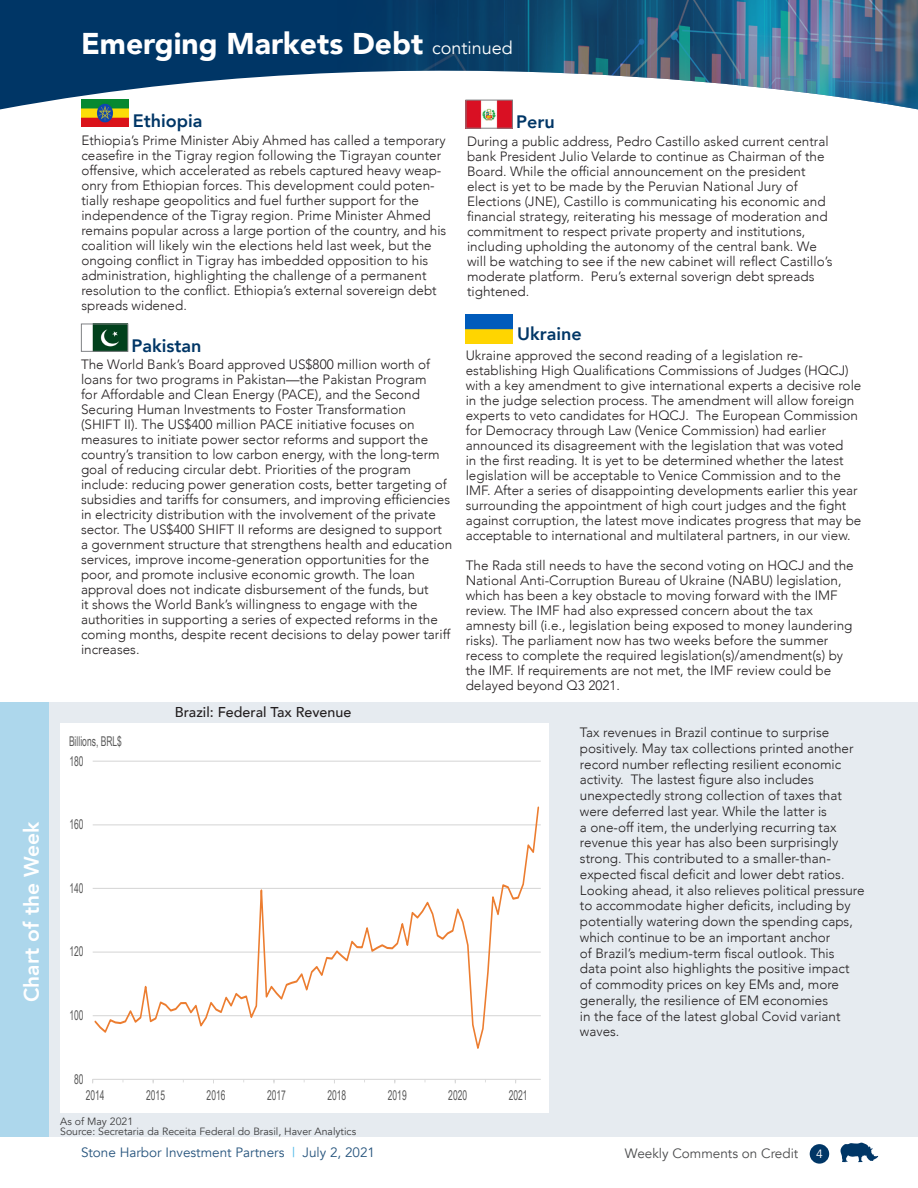
<style>
.page{position:relative;width:918px;height:1188px;background:#fff}
.page>*{position:absolute;margin:0;border:0;box-sizing:border-box;transform-origin:0 0}
.t1{font:900 30px "Avenir";color:#fff}
.t2{font:800 21px "Avenir";color:#fff}
.t3{font:800 18px "Avenir";color:#003666}
.Large_Header{font:500 14.25px "Avenir";color:#231f20}
.Large_Header-2{font:300 13.5px/15px "Avenir";color:#231f20}
.t4{font:13.5px "Arial Narrow";color:#595959;scale:.77 1}
.t5{font:13.5px "Avenir";color:#26547d}
.t6{font:13.5px "Avenir";color:#4b4c4d}
.t7{font:12px "Avenir";color:#fff}
.Chart_Footnotes{font:10.5px "Avenir";color:#3e3e3f}
.s1{font-weight:400;font-size:18px}
.s2{color:#49b7e7}
</style>
<div class="page">
<div style="left:810px;top:1144px;width:19px;height:20px;background:#003666;border-radius:50%"></div>
<svg style="left:840px;top:1143px;width:38px;height:19px"></svg>
<div style="left:0;top:0;width:93px;height:109px;background:#003666"></div>
<img style="left:93px;top:0;width:825px;height:109px">
<div style="left:0;top:703px;width:918px;height:434px;background:#e6ebf0"></div>
<div style="left:60px;top:724px;width:489px;height:389px;background:#fff"></div>
<hr style="left:93px;top:1015px;width:448px;height:1px;background:#d9d9d9">
<hr style="left:93px;top:952px;width:448px;height:1px;background:#d9d9d9">
<hr style="left:93px;top:888px;width:448px;height:1px;background:#d9d9d9">
<hr style="left:93px;top:825px;width:448px;height:1px;background:#d9d9d9">
<hr style="left:93px;top:761px;width:448px;height:1px;background:#d9d9d9">
<hr style="left:93px;top:1079px;width:448px;height:1px;background:#d9d9d9">
<svg style="left:93px;top:806px;width:447px;height:243px"></svg>
<div style="left:0;top:703px;width:49px;height:434px;background:#add7ec"></div>
<img style="left:92px;top:326px;width:34px;height:24px">
<div style="left:81px;top:324px;width:47px;height:28px;border:1px solid #808285"></div>
<img style="left:466px;top:315px;width:47px;height:28px">
<img style="left:468px;top:102px;width:43px;height:25px">
<div style="left:466px;top:100px;width:47px;height:29px;border:1px solid #808285"></div>
<img style="left:81px;top:99px;width:47px;height:28px">
<p class="t2" style="left:15px;top:1002px;width:182px;rotate:-90deg">Chart of the Week</p>
<p class="t1" style="left:81px;top:18px;width:433px">Emerging Markets Debt <span class="s1">continued</span></p>
<p class="t3" style="left:133px;top:107px;width:71px">Ethiopia</p>
<p class="Large_Header-2" style="left:81px;top:133px;width:367px">Ethiopia’s Prime Minister Abiy Ahmed has called a temporary ceasefire in the Tigray region following the Tigrayan counter offensive, which accelerated as rebels captured heavy weap&shy;onry from Ethiopian forces. This development could poten&shy;tially reshape geopolitics and fuel further support for the independence of the Tigray region. Prime Minister Ahmed remains popular across a large portion of the country, and his coalition will likely win the elections held last week, but the ongoing conflict in Tigray has imbedded opposition to his administration, highlighting the challenge of a permanent resolution to the conflict. Ethiopia’s external sovereign debt spreads widened.</p>
<p class="t3" style="left:132px;top:331px;width:72px">Pakistan</p>
<p class="Large_Header-2" style="left:81px;top:357px;width:373px">The World Bank’s Board approved US$800 million worth of loans for two programs in Pakistan—the Pakistan Program<br>for Affordable and Clean Energy (PACE), and the Second Securing Human Investments to Foster Transformation<br>(SHIFT II). The US$400 million PACE initiative focuses on measures to initiate power sector reforms and support the country’s transition to low carbon energy, with the long-term goal of reducing circular debt. Priorities of the program include: reducing power generation costs, better targeting of subsidies and tariffs for consumers, and improving efficiencies in electricity distribution with the involvement of the private sector. The US$400 SHIFT II reforms are designed to support a government structure that strengthens health and education services, improve income-generation opportunities for the poor, and promote inclusive economic growth. The loan approval does not indicate disbursement of the funds, but<br>it shows the World Bank’s willingness to engage with the authorities in supporting a series of expected reforms in the coming months, despite recent decisions to delay power tariff increases.</p>
<p class="t4" style="left:69px;top:732px;width:70px">Billions, BRL$</p>
<p class="t4" style="left:69px;top:751px;width:20px">180</p>
<p class="t4" style="left:69px;top:815px;width:20px">160</p>
<p class="t4" style="left:69px;top:878px;width:20px">140</p>
<p class="t4" style="left:69px;top:942px;width:20px">120</p>
<p class="t4" style="left:69px;top:1005px;width:20px">100</p>
<p class="Large_Header" style="left:175px;top:700px;width:178px">Brazil: Federal Tax Revenue</p>
<p class="t3" style="left:516px;top:108px;width:40px">Peru</p>
<p class="Large_Header-2" style="left:467px;top:134px;width:367px">During a public address, Pedro Castillo asked current central bank President Julio Velarde to continue as Chairman of the Board. While the official announcement on the president elect is yet to be made by the Peruvian National Jury of Elections (JNE), Castillo is communicating his economic and financial strategy, reiterating his message of moderation and commitment to respect private property and institutions, including upholding the autonomy of the central bank. We will be watching to see if the new cabinet will reflect Castillo’s moderate platform. Peru’s external soverign debt spreads tightened.</p>
<p class="t3" style="left:517px;top:320px;width:66px">Ukraine</p>
<p class="Large_Header-2" style="left:466px;top:348px;width:397px">Ukraine approved the second reading of a legislation re&shy;establishing High Qualifications Commissions of Judges (HQCJ) with a key amendment to give international experts a decisive role in the judge selection process. The amendment will allow foreign experts to veto candidates for HQCJ. The European Commission for Democracy through Law (Venice Commission) had earlier announced its disagreement with the legislation that was voted<br>in the first reading. It is yet to be determined whether the latest legislation will be acceptable to Venice Commission and to the IMF. After a series of disappointing developments earlier this year surrounding the appointment of high court judges and the fight against corruption, the latest move indicates progress that may be acceptable to international and multilateral partners, in our view.</p>
<p class="Large_Header-2" style="left:466px;top:558px;width:390px">The Rada still needs to have the second voting on HQCJ and the National Anti-Corruption Bureau of Ukraine (NABU) legislation, which has been a key obstacle to moving forward with the IMF review. The IMF had also expressed concern about the tax amnesty bill (i.e., legislation being exposed to money laundering risks). The parliament now has two weeks before the summer recess to complete the required legislation(s)/amendment(s) by the IMF. If requirements are not met, the IMF review could be delayed beyond Q3 2021.</p>
<p class="Large_Header-2" style="left:580px;top:725px;width:286px;line-height:15.8px">Tax revenues in Brazil continue to surprise positively. May tax collections printed another record number reflecting resilient economic activity. The lastest figure also includes unexpectedly strong collection of taxes that were deferred last year. While the latter is<br>a one-off item, the underlying recurring tax revenue this year has also been surprisingly strong. This contributed to a smaller-than&shy;expected fiscal deficit and lower debt ratios.<br>Looking ahead, it also relieves political pressure to accommodate higher deficits, including by potentially watering down the spending caps, which continue to be an important anchor<br>of Brazil’s medium-term fiscal outlook. This<br>data point also highlights the positive impact of commodity prices on key EMs and, more generally, the resilience of EM economies<br>in the face of the latest global Covid variant waves.</p>
<p class="t4" style="left:74px;top:1069px;width:14px">80</p>
<p class="t4" style="left:86px;top:1085px;width:26px">2014</p>
<p class="t4" style="left:146px;top:1085px;width:26px">2015</p>
<p class="t4" style="left:207px;top:1085px;width:26px">2016</p>
<p class="t4" style="left:267px;top:1085px;width:26px">2017</p>
<p class="t4" style="left:327px;top:1085px;width:26px">2018</p>
<p class="t4" style="left:388px;top:1085px;width:26px">2019</p>
<p class="t4" style="left:448px;top:1085px;width:26px">2020</p>
<p class="t4" style="left:509px;top:1085px;width:26px">2021</p>
<p class="Chart_Footnotes" style="left:60px;top:1115px;width:74px">As of May 2021</p>
<p class="Chart_Footnotes" style="left:60px;top:1126px;width:297px">Source: Secretaria da Receita Federal do Brasil, Haver Analytics</p>
<p class="t5" style="left:81px;top:1144px;width:296px">Stone Harbor Investment Partners <span class="s2">|</span> July 2, 2021</p>
<p class="t6" style="left:625px;top:1145px;width:175px">Weekly Comments on Credit</p>
<p class="t7" style="left:816px;top:1146px;width:8px">4</p>
</div>
